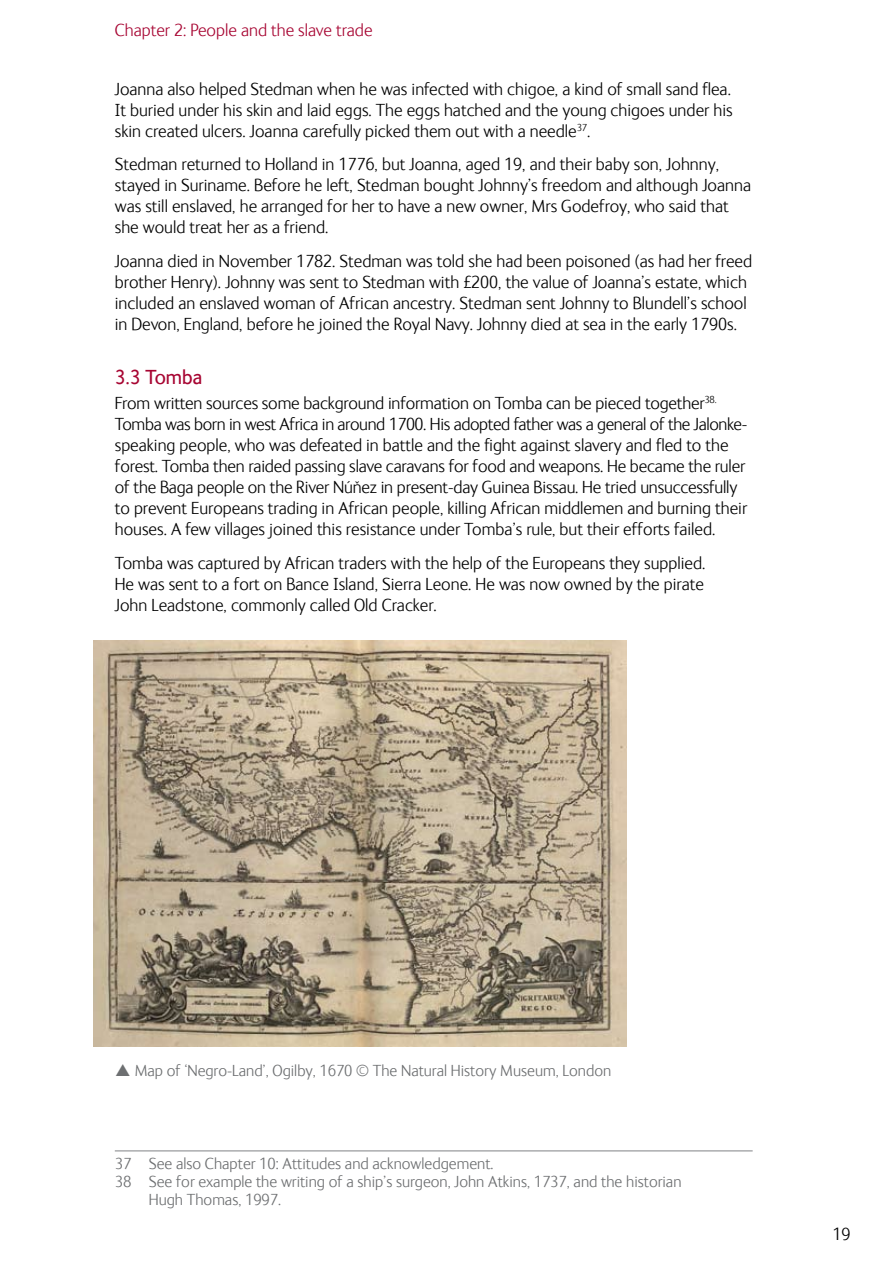
<style>
.page{position:relative;width:893px;height:1263px;background:#fff}
.page>*{position:absolute;margin:0;border:0;box-sizing:border-box;transform-origin:0 0}
.t1{font:21px "NHM Ingrid";color:#a70532}
.t2{font:300 18px/21px "NHM Ingrid";color:#000}
.t3{font:300 18px "NHM Ingrid";color:#a70532}
.t4{font:300 16.5px "NHM Ingrid";color:#6d6f71}
</style>
<div class="page">
<hr style="left:115px;top:1150px;width:638px;height:1px;background:#808285">
<img style="left:94px;top:641px;width:532px;height:406px">
<p class="t3" style="left:115px;top:21px;width:259px">Chapter 2: People and the slave trade</p>
<p class="t2" style="left:115px;top:78px;width:619px;text-align:justify">Joanna also helped Stedman when he was infected with chigoe, a kind of small sand flea.<br>It buried under his skin and laid eggs. The eggs hatched and the young chigoes under his skin created ulcers. Joanna carefully picked them out with a needle<sup>37</sup>.</p>
<p class="t2" style="left:115px;top:154px;width:638px">Stedman returned to Holland in 1776, but Joanna, aged 19, and their baby son, Johnny, stayed in Suriname. Before he left, Stedman bought Johnny’s freedom and although Joanna was still enslaved, he arranged for her to have a new owner, Mrs Godefroy, who said that she would treat her as a friend.</p>
<p class="t2" style="left:115px;top:251px;width:639px">Joanna died in November 1782. Stedman was told she had been poisoned (as had her freed brother Henry). Johnny was sent to Stedman with £200, the value of Joanna’s estate, which included an enslaved woman of African ancestry. Stedman sent Johnny to Blundell’s school in Devon, England, before he joined the Royal Navy. Johnny died at sea in the early 1790s.</p>
<p class="t1" style="left:115px;top:366px;width:89px">3.3 Tomba</p>
<p class="t2" style="left:115px;top:393px;width:634px">From written sources some background information on Tomba can be pieced together<sup>38.<br></sup>Tomba was born in west Africa in around 1700. His adopted father was a general of the Jalonke&shy;speaking people, who was defeated in battle and the fight against slavery and fled to the forest. Tomba then raided passing slave caravans for food and weapons. He became the ruler of the Baga people on the River Núnez in present-day Guinea Bissau. He tried unsuccessfully to prevent Europeans trading in African people, killing African middlemen and burning their houses. A few villages joined this resistance under Tomba’s rule, but their efforts failed.</p>
<p class="t2" style="left:115px;top:553px;width:592px;text-align:justify">Tomba was captured by African traders with the help of the Europeans they supplied.<br>He was sent to a fort on Bance Island, Sierra Leone. He was now owned by the pirate John Leadstone, commonly called Old Cracker.</p>
<p class="t2" style="left:354px;top:477px;width:8px">ˇ</p>
<p class="t4" style="left:135px;top:1062px;width:478px">Map of ‘Negro-Land’, Ogilby, 1670 © The Natural History Museum, London</p>
<p class="t4" style="left:115px;top:1155px;width:380px">37 See also Chapter 10: Attitudes and acknowledgement.</p>
<p class="t4" style="left:115px;top:1173px;width:568px">38 See for example the writing of a ship’s surgeon, John Atkins, 1737, and the historian</p>
<p class="t4" style="left:149px;top:1191px;width:134px">Hugh Thomas, 1997.</p>
<p class="t2" style="left:832px;top:1224px;width:19px">19</p>
</div>
